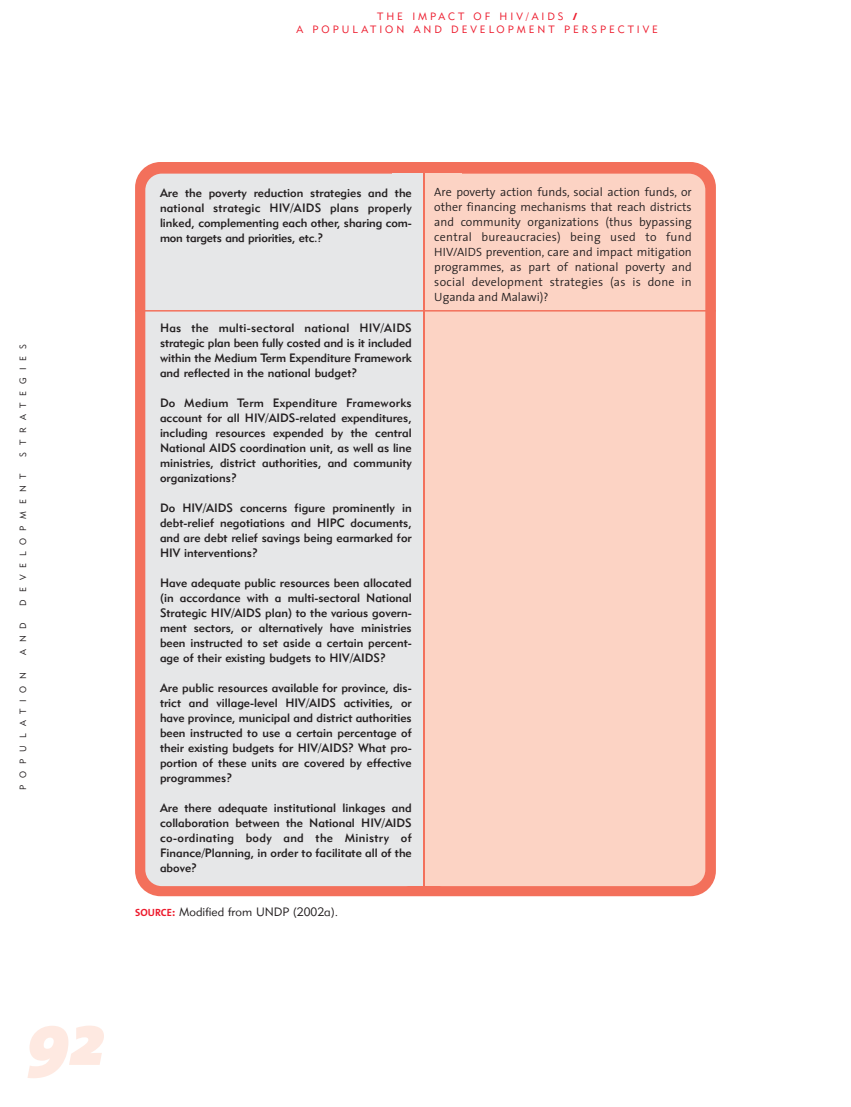
<style>
.page{position:relative;width:851px;height:1107px;background:#fff}
.page>*{position:absolute;margin:0;border:0;box-sizing:border-box;transform-origin:0 0}
.t1{font:italic 900 75px "The Mix";color:#fee9e1}
.t2{font:12px/15px "Geometric 415 BT Medium A";color:#231f20;text-align:justify}
.t3{font:300 12px/15px "The Sans";letter-spacing:.02em;color:#231f20;text-align:justify}
.t4{font:12px "Geometric 415 BT Lite A";color:#231f20}
.t5{font:10.5px/12.3px "Geometric 415 BT Lite A";letter-spacing:.285em;color:#ed1b2d;text-align:center}
.t6{font:9px "Geometric 415 BT Lite A";letter-spacing:.77em;color:#231f20}
.s1{font-family:"The Mix";font-weight:800}
.s2{font-family:"The Mix";font-weight:700;font-size:10.5px;color:#ed1b2d}
.s3{font-family:"The Mix";font-weight:700;color:#ed1b2d}
</style>
<div class="page">
<div style="left:135px;top:162px;width:581px;height:734px;background:#f3705b;border-radius:26px"></div>
<div style="left:145px;top:174px;width:277px;height:712px;background:#e6e7e8;border-radius:16px"></div>
<div style="left:425px;top:174px;width:280px;height:712px;background:#fcd3c4;border-radius:16px"></div>
<div style="left:425px;top:174px;width:36px;height:712px;background:#fcd3c4"></div>
<div style="left:392px;top:174px;width:30px;height:712px;background:#e6e7e8"></div>
<hr style="left:135px;top:310px;width:581px;height:2px;background:#f3705b">
<p class="t5" style="left:296px;top:12px;width:363px">THE IMPACT OF HIV/AIDS <span class="s1">/<br></span>A POPULATION AND DEVELOPMENT PERSPECTIVE</p>
<p class="t6" style="left:20px;top:457px;width:114px;rotate:-90deg">STRATEGIES</p>
<p class="t6" style="left:20px;top:606px;width:134px;rotate:-90deg">DEVELOPMENT</p>
<p class="t6" style="left:20px;top:655px;width:34px;rotate:-90deg">AND</p>
<p class="t6" style="left:20px;top:790px;width:119px;rotate:-90deg">POPULATION</p>
<p class="t2" style="left:160px;top:187px;width:253px">Are the poverty reduction strategies and the national strategic HIV/AIDS plans properly linked, complementing each other, sharing com&shy;mon targets and priorities, etc.?</p>
<p class="t2" style="left:160px;top:322px;width:253px">Has the multi-sectoral national HIV/AIDS strategic plan been fully costed and is it included within the Medium Term Expenditure Framework and reflected in the national budget?</p>
<p class="t2" style="left:160px;top:397px;width:253px">Do Medium Term Expenditure Frameworks account for all HIV/AIDS-related expenditures, including resources expended by the central National AIDS coordination unit, as well as line ministries, district authorities, and community organizations?</p>
<p class="t2" style="left:160px;top:502px;width:253px">Do HIV/AIDS concerns figure prominently in debt-relief negotiations and HIPC documents, and are debt relief savings being earmarked for HIV interventions?</p>
<p class="t2" style="left:160px;top:577px;width:253px">Have adequate public resources been allocated (in accordance with a multi-sectoral National Strategic HIV/AIDS plan) to the various govern&shy;ment sectors, or alternatively have ministries been instructed to set aside a certain percent&shy;age of their existing budgets to HIV/AIDS?</p>
<p class="t2" style="left:160px;top:682px;width:253px">Are public resources available for province, dis&shy;trict and village-level HIV/AIDS activities, or have province, municipal and district authorities been instructed to use a certain percentage of their existing budgets for HIV/AIDS? What pro&shy;portion of these units are covered by effective programmes?</p>
<p class="t2" style="left:160px;top:802px;width:253px">Are there adequate institutional linkages and collaboration between the National HIV/AIDS co-ordinating body and the Ministry of Finance/Planning, in order to facilitate all of the above?</p>
<p class="t4" style="left:135px;top:907px;width:204px"><span class="s2">SOURCE</span><span class="s3">:</span> Modified from UNDP (2002a).</p>
<p class="t3" style="left:434px;top:186px;width:259px">Are poverty action funds, social action funds, or other financing mechanisms that reach districts and community organizations (thus bypassing central bureaucracies) being used to fund HIV/AIDS prevention, care and impact mitigation programmes, as part of national poverty and social development strategies (as is done in Uganda and Malawi)?</p>
<h1 class="t1" style="left:27px;top:1011px;width:79px">92</h1>
</div>
